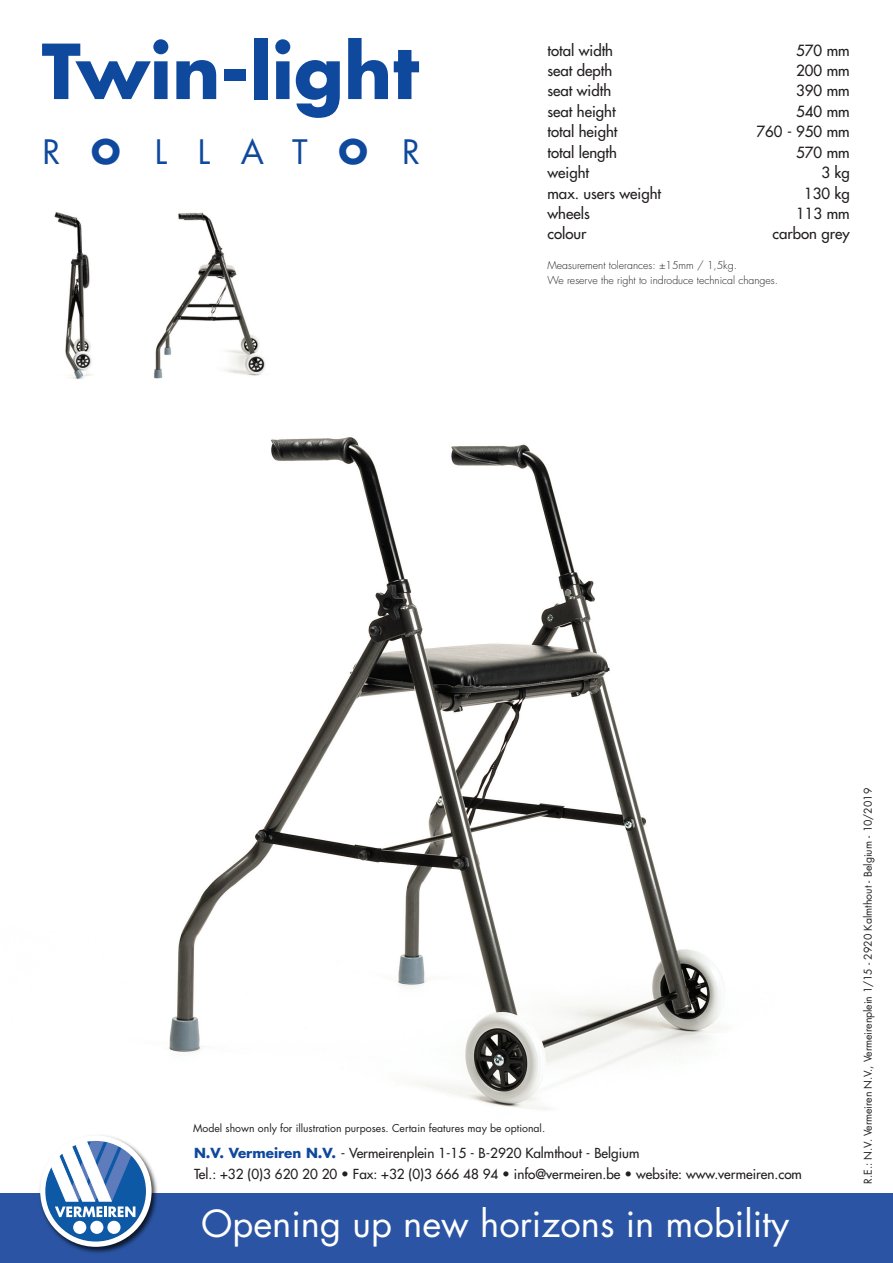
<style>
.page{position:relative;width:893px;height:1263px;background:#fff}
.page>*{position:absolute;margin:0;border:0;box-sizing:border-box;transform-origin:0 0}
.t1{font:700 73.65px "Futura";color:#0f499d}
.t2{font:36.3px "Futura";color:#fff}
.t3{font:32.85px "Futura";color:#0f499d}
.t4{font:15px "Futura";color:#231f20}
.t5{font:13.5px/21px "Futura";color:#231f20}
.t6{font:10.5px "Futura";color:#231f20}
.t7{font:300 10.5px/14.2px "Futura";color:#231f20}
.s1{font-weight:700}
.s2{font-weight:700;color:#0f499d}
</style>
<div class="page">
<img style="left:169px;top:437px;width:556px;height:673px">
<img style="left:54px;top:212px;width:38px;height:167px">
<img style="left:154px;top:212px;width:112px;height:167px">
<div style="left:0;top:1193px;width:893px;height:70px;background:#2b55a4"></div>
<img style="left:39px;top:1096px;width:165px;height:157px">
<svg style="left:40px;top:1135px;width:112px;height:112px"></svg>
<h1 class="t1" style="left:42px;top:38px;width:379px">Twin-light</h1>
<h3 class="t3" style="left:42px;top:137px;width:379px">R<span class="s1">O</span>LLAT<span class="s1">O</span>R</h3>
<p class="t4" style="left:547px;top:43px;width:67px">total width</p>
<p class="t4" style="left:796px;top:43px;width:55px">570 mm</p>
<p class="t4" style="left:547px;top:63px;width:66px">seat depth</p>
<p class="t4" style="left:796px;top:63px;width:55px">200 mm</p>
<p class="t4" style="left:547px;top:83px;width:65px">seat width</p>
<p class="t4" style="left:796px;top:83px;width:55px">390 mm</p>
<p class="t4" style="left:547px;top:104px;width:70px">seat height</p>
<p class="t4" style="left:796px;top:104px;width:55px">540 mm</p>
<p class="t4" style="left:547px;top:124px;width:72px">total height</p>
<p class="t4" style="left:757px;top:124px;width:95px">760 - 950 mm</p>
<p class="t4" style="left:547px;top:145px;width:71px">total length</p>
<p class="t4" style="left:796px;top:145px;width:55px">570 mm</p>
<p class="t4" style="left:547px;top:165px;width:43px">weight</p>
<p class="t4" style="left:821px;top:165px;width:30px">3 kg</p>
<p class="t4" style="left:547px;top:186px;width:115px">max. users weight</p>
<p class="t4" style="left:804px;top:186px;width:47px">130 kg</p>
<p class="t4" style="left:547px;top:206px;width:44px">wheels</p>
<p class="t4" style="left:796px;top:206px;width:55px">113 mm</p>
<p class="t4" style="left:547px;top:226px;width:41px">colour</p>
<p class="t4" style="left:773px;top:226px;width:79px">carbon grey</p>
<p class="t7" style="left:547px;top:259px;width:232px">Measurement tolerances: ±15mm / 1,5kg.<br>We reserve the right to indroduce technical changes.</p>
<p class="t6" style="left:193px;top:1123px;width:354px">Model shown only for illustration purposes. Certain features may be optional.</p>
<p class="t5" style="left:194px;top:1143px;width:609px"><span class="s2">N.V. Vermeiren N.V.</span> - Vermeirenplein 1-15 - B-2920 Kalmthout - Belgium<br>Tel.: +32 (0)3 620 20 20 • Fax: +32 (0)3 666 48 94 • info@vermeiren.be • website: www.vermeiren.com</p>
<h2 class="t2" style="left:201px;top:1207px;width:590px">Opening up new horizons in mobility</h2>
<p class="t6" style="left:863px;top:1183px;width:397px;rotate:-90deg">R.E.: N.V. Vermeiren N.V., Vermeirenplein 1/15 - 2920 Kalmthout - Belgium - 10/2019</p>
</div>
